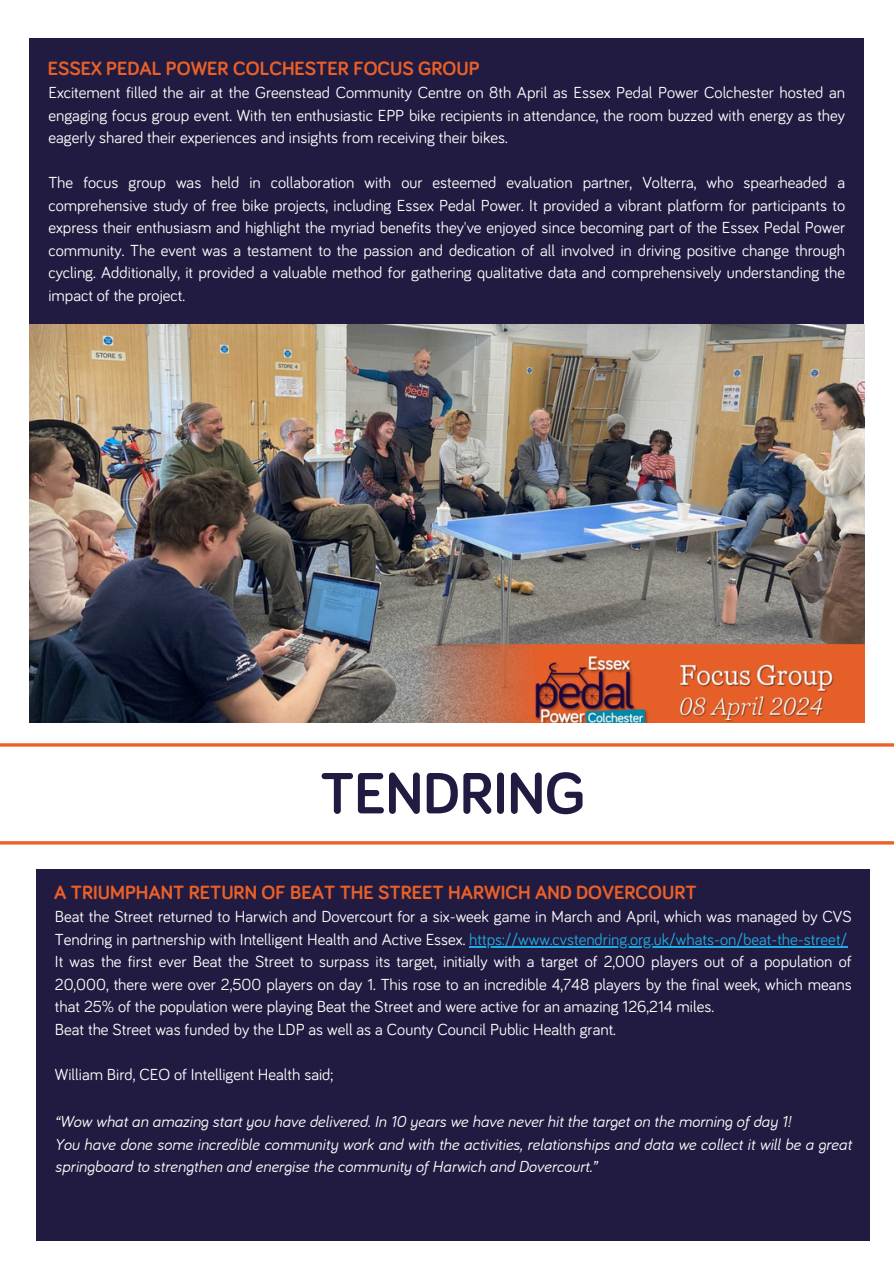
<style>
.page{position:relative;width:894px;height:1264px;background:#fff}
.page>*{position:absolute;margin:0;border:0;box-sizing:border-box;transform-origin:0 0}
.t1{font:700 60px "Bariol";color:#211b41}
.t2{font:700 19.8px "Bariol";color:#eb6028}
.t3{font:16.5px/22.5px "Bariol";color:#fefefd;text-align:justify}
.t4{font:italic 16.5px/22.5px "Bariol";color:#fefefd}
.s1{color:#1fabe3}
</style>
<div class="page">
<div style="left:30px;top:38px;width:833px;height:336px;background:#211b41"></div>
<div style="left:36px;top:869px;width:833px;height:371px;background:#211b41"></div>
<img style="left:30px;top:324px;width:834px;height:399px">
<hr style="left:0;top:743px;width:893px;height:3px;background:#eb6028">
<hr style="left:0;top:841px;width:893px;height:3px;background:#eb6028">
<hr style="left:469px;top:946px;width:378px;height:1px;background:#1fabe3">
<p class="t2" style="left:48px;top:60px;width:433px">ESSEX PEDAL POWER COLCHESTER FOCUS GROUP</p>
<p class="t3" style="left:48px;top:82px;width:798px">Excitement filled the air at the Greenstead Community Centre on 8th April as Essex Pedal Power Colchester hosted an engaging focus group event. With ten enthusiastic EPP bike recipients in attendance, the room buzzed with energy as they eagerly shared their experiences and insights from receiving their bikes.</p>
<p class="t3" style="left:48px;top:172px;width:798px">The focus group was held in collaboration with our esteemed evaluation partner, Volterra, who spearheaded a comprehensive study of free bike projects, including Essex Pedal Power. It provided a vibrant platform for participants to express their enthusiasm and highlight the myriad benefits they've enjoyed since becoming part of the Essex Pedal Power community. The event was a testament to the passion and dedication of all involved in driving positive change through cycling. Additionally, it provided a valuable method for gathering qualitative data and comprehensively understanding the impact of the project.</p>
<h1 class="t1" style="left:320px;top:766px;width:266px">TENDRING</h1>
<p class="t2" style="left:54px;top:883px;width:643px">A TRIUMPHANT RETURN OF BEAT THE STREET HARWICH AND DOVERCOURT</p>
<h2 class="t3" style="left:55px;top:906px;width:798px">Beat the Street returned to Harwich and Dovercourt for a six-week game in March and April, which was managed by CVS<br>Tendring in partnership with Intelligent Health and Active Essex. <span class="s1">https://www.cvstendring.org.uk/whats-on/beat-the-street/</span></h2>
<p class="t3" style="left:55px;top:951px;width:798px">It was the first ever Beat the Street to surpass its target, initially with a target of 2,000 players out of a population of 20,000, there were over 2,500 players on day 1. This rose to an incredible 4,748 players by the final week, which means that 25% of the population were playing Beat the Street and were active for an amazing 126,214 miles.</p>
<p class="t3" style="left:55px;top:1018px;width:562px">Beat the Street was funded by the LDP as well as a County Council Public Health grant.</p>
<p class="t3" style="left:55px;top:1063px;width:280px">William Bird, CEO of Intelligent Health said;</p>
<p class="t4" style="left:55px;top:1109px;width:737px">“Wow what an amazing start you have delivered. In 10 years we have never hit the target on the morning of day 1!</p>
<p class="t4" style="left:55px;top:1132px;width:798px">You have done some incredible community work and with the activities, relationships and data we collect it will be a great springboard to strengthen and energise the community of Harwich and Dovercourt.”</p>
</div>
